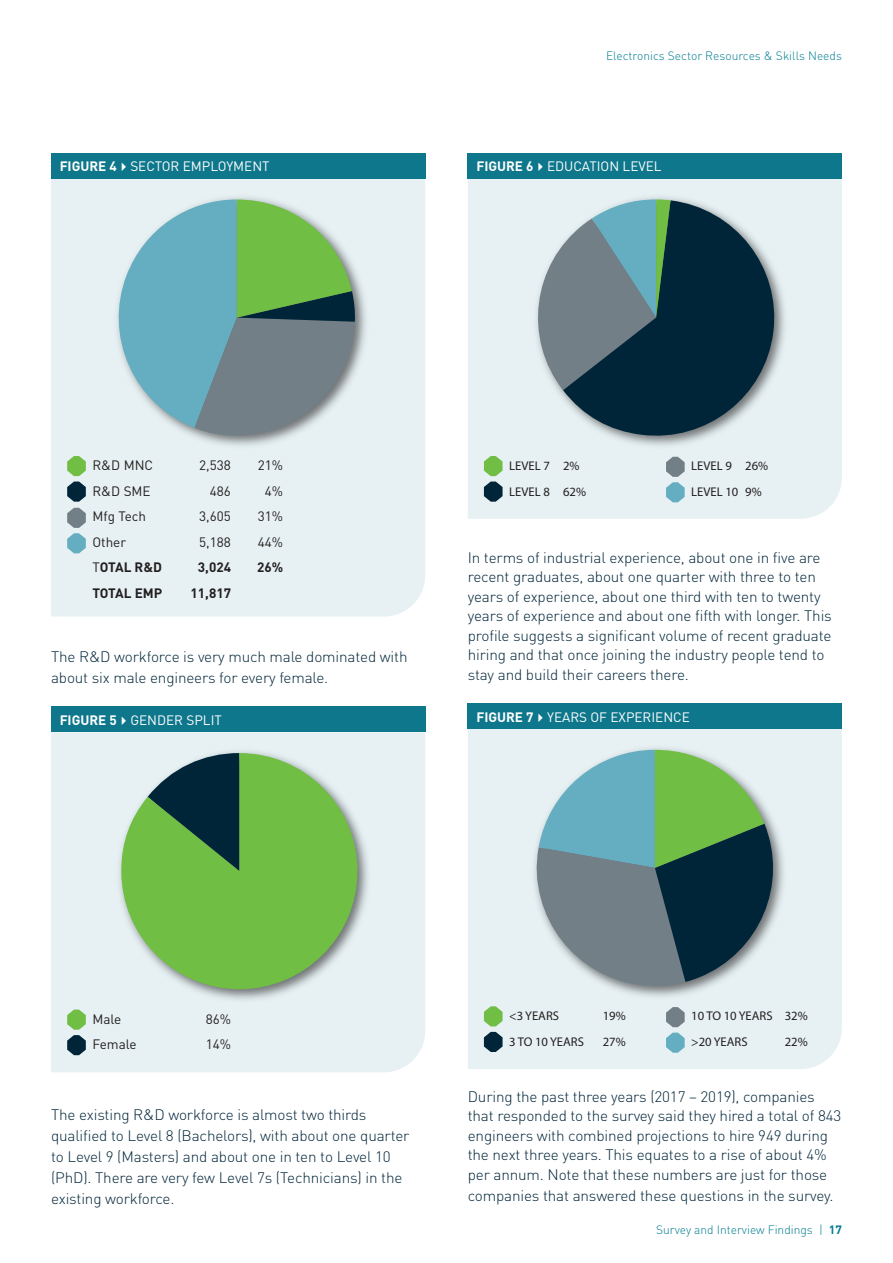
<style>
.page{position:relative;width:893px;height:1263px;background:#fff}
.page>*{position:absolute;margin:0;border:0;box-sizing:border-box;transform-origin:0 0}
.t1{font:300 15px/19.5px "DIN Pro";letter-spacing:-.01em;color:#002539}
.t2{font:13.5px "DIN Pro";color:#fff}
.t3{font:13.5px "DIN Pro";color:#231f20}
.t4{font:700 13.5px "DIN Pro";color:#231f20}
.t5{font:12.6px/25.5px "Myriad Pro";color:#231f20}
.t6{font:300 12px "DIN Pro";color:#007d90}
.s1{font-weight:700}
.s2{font-weight:400}
</style>
<div class="page">
<div style="left:51px;top:153px;width:374px;height:26px;background:#0e778c"></div>
<div style="left:51px;top:179px;width:374px;height:438px;background:#e7f1f3"></div>
<img style="left:110px;top:191px;width:262px;height:262px">
<svg style="left:103px;top:199px;width:252px;height:239px;background:#86b1a7"></svg>
<svg style="left:67px;top:456px;width:19px;height:46px"></svg>
<svg style="left:67px;top:508px;width:19px;height:45px"></svg>
<div style="left:468px;top:153px;width:374px;height:26px;background:#0e778c"></div>
<div style="left:468px;top:179px;width:374px;height:340px;background:#e7f1f3"></div>
<div style="left:529px;top:191px;width:262px;height:262px;background:#e7f1f3"></div>
<svg style="left:563px;top:200px;width:218px;height:243px;background:#425e6c"></svg>
<svg style="left:523px;top:199px;width:147px;height:191px;background:#7a959a"></svg>
<svg style="left:484px;top:456px;width:19px;height:46px"></svg>
<svg style="left:666px;top:457px;width:19px;height:45px"></svg>
<div style="left:468px;top:703px;width:374px;height:26px;background:#0e778c"></div>
<div style="left:468px;top:729px;width:374px;height:340px;background:#e7f1f3"></div>
<svg style="left:484px;top:1006px;width:19px;height:20px"></svg>
<svg style="left:484px;top:1032px;width:19px;height:20px"></svg>
<svg style="left:666px;top:1007px;width:19px;height:46px"></svg>
<div style="left:528px;top:741px;width:262px;height:262px;background:#e7f1f3"></div>
<svg style="left:535px;top:750px;width:254px;height:249px;background:#7a9c95"></svg>
<div style="left:51px;top:707px;width:374px;height:25px;background:#0e778c"></div>
<div style="left:51px;top:732px;width:374px;height:340px;background:#e7f1f3"></div>
<svg style="left:67px;top:1009px;width:19px;height:46px"></svg>
<img style="left:113px;top:744px;width:262px;height:262px">
<svg style="left:121px;top:753px;width:236px;height:236px;background:#79b464"></svg>
<p class="t2" style="left:60px;top:157px;width:211px"><span class="s1">FIGURE 4</span>✔SECTOR EMPLOYMENT</p>
<p class="t6" style="left:606px;top:48px;width:237px">Electronics Sector Resources &amp; Skills Needs</p>
<p class="t2" style="left:476px;top:157px;width:187px"><span class="s1">FIGURE 6</span>✔EDUCATION LEVEL</p>
<p class="t3" style="left:92px;top:456px;width:62px">R&amp;D MNC</p>
<p class="t3" style="left:199px;top:456px;width:33px">2,538</p>
<p class="t3" style="left:258px;top:456px;width:27px">21%</p>
<p class="t3" style="left:92px;top:481px;width:60px">R&amp;D SME</p>
<p class="t3" style="left:210px;top:481px;width:23px">486</p>
<p class="t3" style="left:265px;top:481px;width:20px">4%</p>
<p class="t3" style="left:92px;top:507px;width:55px">Mfg Tech</p>
<p class="t3" style="left:199px;top:507px;width:33px">3,605</p>
<p class="t3" style="left:258px;top:507px;width:27px">31%</p>
<p class="t3" style="left:92px;top:532px;width:35px">Other</p>
<p class="t3" style="left:199px;top:532px;width:33px">5,188</p>
<p class="t3" style="left:258px;top:532px;width:27px">44%</p>
<p class="t4" style="left:92px;top:558px;width:71px"><span class="s2">T</span>OTAL R&amp;D</p>
<p class="t4" style="left:198px;top:558px;width:35px">3,024</p>
<p class="t4" style="left:257px;top:558px;width:28px">26%</p>
<p class="t4" style="left:92px;top:583px;width:71px">TOTAL EMP</p>
<p class="t4" style="left:191px;top:583px;width:42px">11,817</p>
<p class="t1" style="left:51px;top:645px;width:358px;line-height:21px">The R&amp;D workforce is very much male dominated with about six male engineers for every female.</p>
<p class="t2" style="left:60px;top:711px;width:164px"><span class="s1">FIGURE 5</span>✔GENDER SPLIT</p>
<p class="t5" style="left:509px;top:453px;width:78px">LEVEL 7 2%<br>LEVEL 8 62%</p>
<p class="t5" style="left:691px;top:453px;width:78px">LEVEL 9 26%<br>LEVEL 10 9%</p>
<p class="t1" style="left:468px;top:547px;width:366px">In terms of industrial experience, about one in five are recent graduates, about one quarter with three to ten years of experience, about one third with ten to twenty years of experience and about one fifth with longer. This profile suggests a significant volume of recent graduate hiring and that once joining the industry people tend to stay and build their careers there.</p>
<p class="t2" style="left:476px;top:707px;width:215px"><span class="s1">FIGURE 7</span>✔YEARS OF EXPERIENCE</p>
<p class="t3" style="left:92px;top:1009px;width:30px">Male</p>
<p class="t3" style="left:206px;top:1009px;width:27px">86%</p>
<p class="t3" style="left:92px;top:1035px;width:46px">Female</p>
<p class="t3" style="left:206px;top:1035px;width:27px">14%</p>
<p class="t1" style="left:51px;top:1103px;width:360px;line-height:21px">The existing R&amp;D workforce is almost two thirds qualified to Level 8 (Bachelors), with about one quarter to Level 9 (Masters) and about one in ten to Level 10 (PhD). There are very few Level 7s (Technicians) in the existing workforce.</p>
<p class="t5" style="left:509px;top:1003px;width:51px">&lt;3 YEARS</p>
<p class="t5" style="left:603px;top:1003px;width:24px">19%</p>
<p class="t5" style="left:509px;top:1029px;width:76px">3 TO 10 YEARS</p>
<p class="t5" style="left:603px;top:1029px;width:24px">27%</p>
<p class="t5" style="left:691px;top:1003px;width:118px">10 TO 10 YEARS 32% &gt;20 YEARS</p>
<p class="t5" style="left:785px;top:1029px;width:24px">22%</p>
<p class="t1" style="left:468px;top:1086px;width:375px">During the past three years (2017 – 2019), companies that responded to the survey said they hired a total of 843 engineers with combined projections to hire 949 during the next three years. This equates to a rise of about 4% per annum. Note that these numbers are just for those</p>
<p class="t1" style="left:468px;top:1185px;width:367px">companies that answered these questions in the survey.</p>
<p class="t6" style="left:656px;top:1221px;width:187px">Survey and Interview Findings | <span class="s1">17</span></p>
</div>
